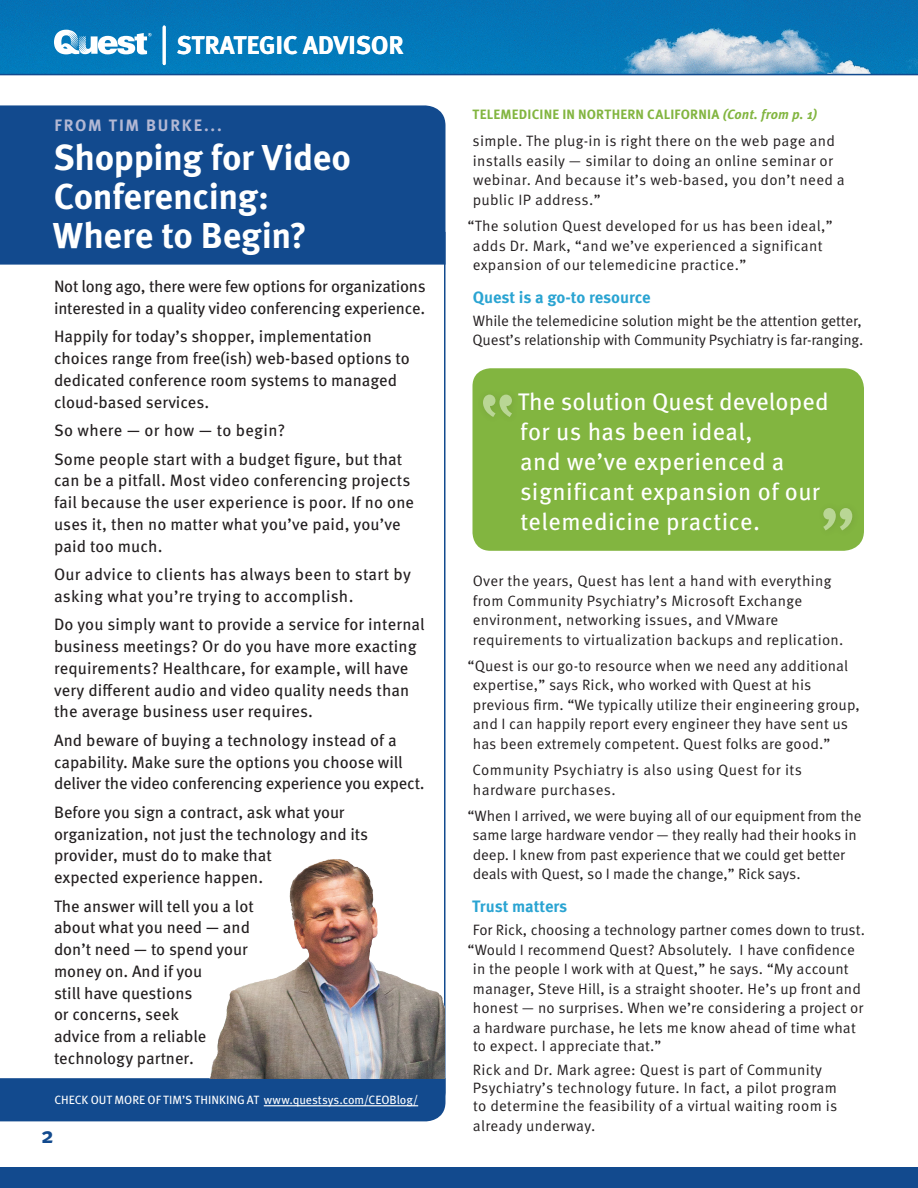
<style>
.page{position:relative;width:918px;height:1188px;background:#fff}
.page>*{position:absolute;margin:0;border:0;box-sizing:border-box;transform-origin:0 0}
.Blue-arrow_blk_text{font:700 36px/39px "Meta OT";letter-spacing:-.01em;color:#fff}
.t1{font:700 25.5px "Meta OT";color:#fff}
.t2{font:24px/30px "Meta OT";letter-spacing:.015em;color:#fff}
.t3{font:700 22.5px "Meta OT";color:#124a8e}
.t4{font:16.5px/21.8px "Meta OT";color:#231f20}
.t5{font:700 16.5px "Meta OT";letter-spacing:-.005em;color:#2aa4d2}
.t6{font:16.5px "Meta OT";letter-spacing:.02em;color:#231f20}
.TB{font:700 16.5px "Meta OT";letter-spacing:.105em;color:#b3b8d4}
.t7{font:15px/19.5px "Meta OT Norm";letter-spacing:.01em;color:#231f20}
.t8{font:15px/19.5px "Meta OT Norm";letter-spacing:-.01em;color:#231f20}
.t9{font:700 13.5px "Meta OT";letter-spacing:.015em;color:#82b540}
.SB_Footer{font:12px "Meta OT";color:#fff}
.s1{font-style:italic}
</style>
<div class="page">
<img style="left:0;top:0;width:918px;height:74px">
<hr style="left:0;top:74px;width:918px;height:1px;background:#124a8e">
<div style="left:0;top:105px;width:446px;height:160px;background:#124a8e"></div>
<div style="left:473px;top:368px;width:391px;height:183px;background:#82b540"></div>
<div style="left:816px;top:501px;width:45px;height:37px;background:#81b43f"></div>
<svg style="left:823px;top:508px;width:29px;height:22px"></svg>
<div style="left:476px;top:388px;width:44px;height:37px;background:#81b43f"></div>
<svg style="left:483px;top:395px;width:29px;height:22px"></svg>
<div style="left:0;top:1167px;width:918px;height:21px;background:#124a8e"></div>
<div style="left:0;top:1078px;width:446px;height:43px;background:#124a8e"></div>
<img style="left:210px;top:845px;width:235px;height:233px">
<svg style="left:54px;top:30px;width:98px;height:25px"></svg>
<hr style="left:163px;top:27px;width:3px;height:37px;background:#fff">
<hr style="left:264px;top:1105px;width:154px;height:1px;background:#fff">
<p class="t1" style="left:177px;top:29px;width:229px">STRATEGIC ADVISOR</p>
<p class="TB" style="left:55px;top:115px;width:169px">FROM TIM BURKE...</p>
<p class="Blue-arrow_blk_text" style="left:53px;top:139px;width:299px">Shopping for Video<br>Conferencing:</p>
<p class="Blue-arrow_blk_text" style="left:53px;top:217px;width:256px">Where to Begin?</p>
<p class="t4" style="left:54px;top:276px;width:373px">Not long ago, there were few options for organizations interested in a quality video conferencing experience.</p>
<p class="t4" style="left:54px;top:326px;width:357px">Happily for today’s shopper, implementation choices range from free(ish) web-based options to dedicated conference room systems to managed cloud-based services.</p>
<p class="t6" style="left:54px;top:420px;width:233px">So where — or how — to begin?</p>
<p class="t4" style="left:54px;top:448px;width:362px">Some people start with a budget figure, but that can be a pitfall. Most video conferencing projects fail because the user experience is poor. If no one uses it, then no matter what you’ve paid, you’ve paid too much.</p>
<p class="t4" style="left:54px;top:564px;width:358px">Our advice to clients has always been to start by asking what you’re trying to accomplish.</p>
<p class="t4" style="left:54px;top:614px;width:372px">Do you simply want to provide a service for internal business meetings? Or do you have more exacting requirements? Healthcare, for example, will have very different audio and video quality needs than the average business user requires.</p>
<p class="t4" style="left:54px;top:730px;width:372px">And beware of buying a technology instead of a capability. Make sure the options you choose will deliver the video conferencing experience you expect.</p>
<p class="t4" style="left:54px;top:802px;width:316px">Before you sign a contract, ask what your organization, not just the technology and its provider, must do to make that<br>expected experience happen.</p>
<p class="t4" style="left:54px;top:895px;width:201px">The answer will tell you a lot about what you need — and don’t need — to spend your money on. And if you<br>still have questions<br>or concerns, seek<br>advice from a reliable technology partner.</p>
<p class="SB_Footer" style="left:54px;top:1093px;width:365px">CHECK OUT MORE OF TIM’S THINKING AT www.questsys.com/CEOBlog/</p>
<p class="t3" style="left:41px;top:1121px;width:14px">2</p>
<p class="t9" style="left:473px;top:105px;width:346px">TELEMEDICINE IN NORTHERN CALIFORNIA <span class="s1">(Cont. from p. 1)</span></p>
<p class="t7" style="left:473px;top:132px;width:374px">simple. The plug-in is right there on the web page and installs easily — similar to doing an online seminar or webinar. And because it’s web-based, you don’t need a public IP address.”</p>
<p class="t7" style="left:473px;top:216px;width:362px;text-indent:-5px">“The solution Quest developed for us has been ideal,” adds Dr. Mark, “and we’ve experienced a significant expansion of our telemedicine practice.”</p>
<p class="t5" style="left:473px;top:287px;width:179px">Quest is a go-to resource</p>
<p class="t8" style="left:472px;top:311px;width:392px">While the telemedicine solution might be the attention getter,<br>Quest’s relationship with Community Psychiatry is far-ranging.</p>
<p class="t2" style="left:518px;top:387px;width:312px">The solution Quest developed for us has been ideal,<br>and we’ve experienced a significant expansion of our telemedicine practice.</p>
<p class="t7" style="left:473px;top:571px;width:372px">Over the years, Quest has lent a hand with everything from Community Psychiatry’s Microsoft Exchange environment, networking issues, and VMware requirements to virtualization backups and replication.</p>
<p class="t7" style="left:473px;top:656px;width:389px;text-indent:-5px">“Quest is our go-to resource when we need any additional expertise,” says Rick, who worked with Quest at his previous firm. “We typically utilize their engineering group, and I can happily report every engineer they have sent us has been extremely competent. Quest folks are good.”</p>
<p class="t7" style="left:472px;top:760px;width:331px">Community Psychiatry is also using Quest for its hardware purchases.</p>
<p class="t7" style="left:473px;top:806px;width:391px;text-indent:-5px">“When I arrived, we were buying all of our equipment from the same large hardware vendor — they really had their hooks in deep. I knew from past experience that we could get better deals with Quest, so I made the change,” Rick says.</p>
<p class="t5" style="left:472px;top:896px;width:97px">Trust matters</p>
<p class="t7" style="left:473px;top:920px;width:394px">For Rick, choosing a technology partner comes down to trust.</p>
<p class="t7" style="left:468px;top:940px;width:389px">“Would I recommend Quest? Absolutely. I have confidence</p>
<p class="t7" style="left:473px;top:959px;width:377px">in the people I work with at Quest,” he says. “My account</p>
<p class="t7" style="left:473px;top:979px;width:390px">manager, Steve Hill, is a straight shooter. He’s up front and</p>
<p class="t7" style="left:473px;top:998px;width:392px">honest — no surprises. When we’re considering a project or</p>
<p class="t7" style="left:473px;top:1018px;width:385px">a hardware purchase, he lets me know ahead of time what</p>
<p class="t7" style="left:473px;top:1036px;width:190px">to expect. I appreciate that.”</p>
<p class="t7" style="left:473px;top:1061px;width:366px;line-height:18px">Rick and Dr. Mark agree: Quest is part of Community<br>Psychiatry’s technology future. In fact, a pilot program to determine the feasibility of a virtual waiting room is</p>
<p class="t7" style="left:473px;top:1116px;width:124px">already underway.</p>
</div>
